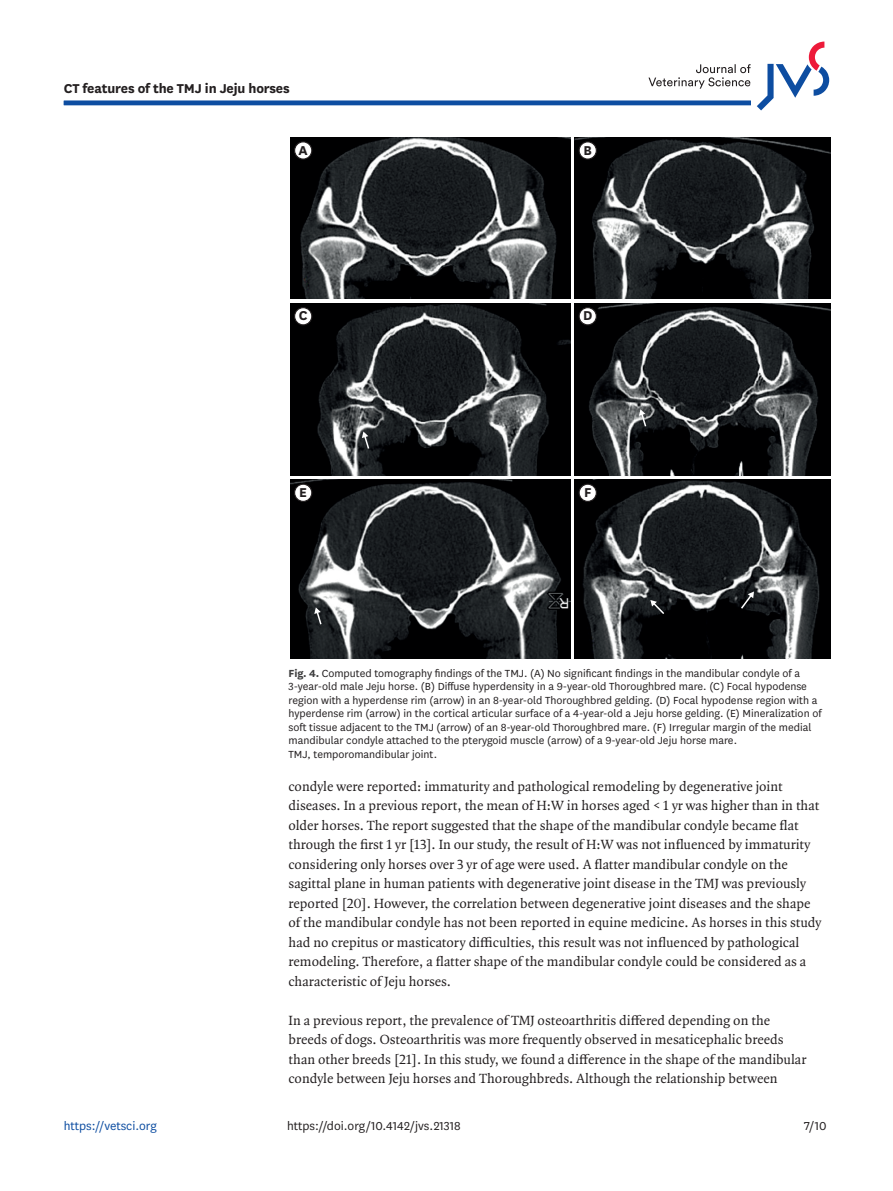
<style>
.page{position:relative;width:893px;height:1191px;background:#fff}
.page>*{position:absolute;margin:0;border:0;box-sizing:border-box;transform-origin:0 0}
.alt-title-type{font:700 15px "National";letter-spacing:-.01em;color:#231f20}
.body_p{font:14.25px/19.5px "Quadraat OT";color:#231f20}
.doi_running_footer{font:13.5px "National";color:#231f20}
.t1{font:13.5px "National";color:#0d4da1}
.fig_caption{font:12px/13.5px "National";color:#231f20}
.s1{font-weight:700;color:#3e3e3f}
</style>
<div class="page">
<hr style="left:64px;top:101px;width:687px;height:4px;background:#0d4da1">
<svg style="left:757px;top:42px;width:72px;height:68px"></svg>
<svg style="left:648px;top:64px;width:103px;height:25px"></svg>
<img style="left:290px;top:137px;width:280px;height:162px">
<img style="left:575px;top:137px;width:255px;height:162px">
<img style="left:575px;top:303px;width:255px;height:172px">
<img style="left:575px;top:480px;width:255px;height:179px">
<img style="left:290px;top:303px;width:280px;height:172px">
<img style="left:290px;top:480px;width:280px;height:179px">
<div style="left:295px;top:142px;width:17px;height:17px;background:#fff;border-radius:50%"></div>
<div style="left:294px;top:141px;width:18px;height:19px;border:1px solid #231f20;border-radius:50%"></div>
<div style="left:579px;top:142px;width:17px;height:17px;background:#fff;border-radius:50%"></div>
<div style="left:579px;top:141px;width:18px;height:19px;border:1px solid #231f20;border-radius:50%"></div>
<div style="left:295px;top:308px;width:17px;height:17px;background:#fff;border-radius:50%"></div>
<div style="left:294px;top:307px;width:18px;height:18px;border:1px solid #231f20;border-radius:50%"></div>
<div style="left:579px;top:308px;width:17px;height:17px;background:#fff;border-radius:50%"></div>
<div style="left:579px;top:307px;width:18px;height:18px;border:1px solid #231f20;border-radius:50%"></div>
<div style="left:295px;top:484px;width:17px;height:17px;background:#fff;border-radius:50%"></div>
<div style="left:294px;top:483px;width:18px;height:19px;border:1px solid #231f20;border-radius:50%"></div>
<div style="left:579px;top:484px;width:17px;height:17px;background:#fff;border-radius:50%"></div>
<div style="left:579px;top:483px;width:18px;height:19px;border:1px solid #231f20;border-radius:50%"></div>
<svg style="left:650px;top:600px;width:16px;height:15px"></svg>
<svg style="left:314px;top:607px;width:9px;height:19px"></svg>
<svg style="left:362px;top:431px;width:8px;height:19px"></svg>
<svg style="left:639px;top:409px;width:8px;height:19px"></svg>
<svg style="left:739px;top:591px;width:15px;height:19px"></svg>
<p class="alt-title-type" style="left:64px;top:77px;width:228px">CT features of the TMJ in Jeju horses</p>
<p class="alt-title-type" style="left:299px;top:139px;width:11px">A</p>
<p class="alt-title-type" style="left:583px;top:139px;width:10px">B</p>
<p class="alt-title-type" style="left:299px;top:305px;width:10px">C</p>
<p class="alt-title-type" style="left:583px;top:305px;width:11px">D</p>
<p class="alt-title-type" style="left:299px;top:481px;width:9px">E</p>
<p class="alt-title-type" style="left:584px;top:481px;width:9px">F</p>
<p class="fig_caption" style="left:289px;top:665px;width:535px"><span class="s1">Fig. 4.</span> Computed tomography findings of the TMJ. (A) No significant findings in the mandibular condyle of a 3-year-old male Jeju horse. (B) Diffuse hyperdensity in a 9-year-old Thoroughbred mare. (C) Focal hypodense region with a hyperdense rim (arrow) in an 8-year-old Thoroughbred gelding. (D) Focal hypodense region with a hyperdense rim (arrow) in the cortical articular surface of a 4-year-old a Jeju horse gelding. (E) Mineralization of soft tissue adjacent to the TMJ (arrow) of an 8-year-old Thoroughbred mare. (F) Irregular margin of the medial mandibular condyle attached to the pterygoid muscle (arrow) of a 9-year-old Jeju horse mare.<br>TMJ, temporomandibular joint.</p>
<p class="body_p" style="left:289px;top:776px;width:534px">condyle were reported: immaturity and pathological remodeling by degenerative joint diseases. In a previous report, the mean of H:W in horses aged &lt; 1 yr was higher than in that older horses. The report suggested that the shape of the mandibular condyle became flat through the first 1 yr [13]. In our study, the result of H:W was not influenced by immaturity considering only horses over 3 yr of age were used. A flatter mandibular condyle on the sagittal plane in human patients with degenerative joint disease in the TMJ was previously reported [20]. However, the correlation between degenerative joint diseases and the shape of the mandibular condyle has not been reported in equine medicine. As horses in this study had no crepitus or masticatory difficulties, this result was not influenced by pathological remodeling. Therefore, a flatter shape of the mandibular condyle could be considered as a characteristic of Jeju horses.</p>
<p class="body_p" style="left:289px;top:1010px;width:519px">In a previous report, the prevalence of TMJ osteoarthritis differed depending on the breeds of dogs. Osteoarthritis was more frequently observed in mesaticephalic breeds than other breeds [21]. In this study, we found a difference in the shape of the mandibular condyle between Jeju horses and Thoroughbreds. Although the relationship between</p>
<p class="doi_running_footer" style="left:287px;top:1116px;width:175px">https://doi.org/10.4142/jvs.21318</p>
<p class="t1" style="left:64px;top:1116px;width:95px">https://vetsci.org</p>
<p class="doi_running_footer" style="left:804px;top:1116px;width:24px">7/10</p>
</div>
